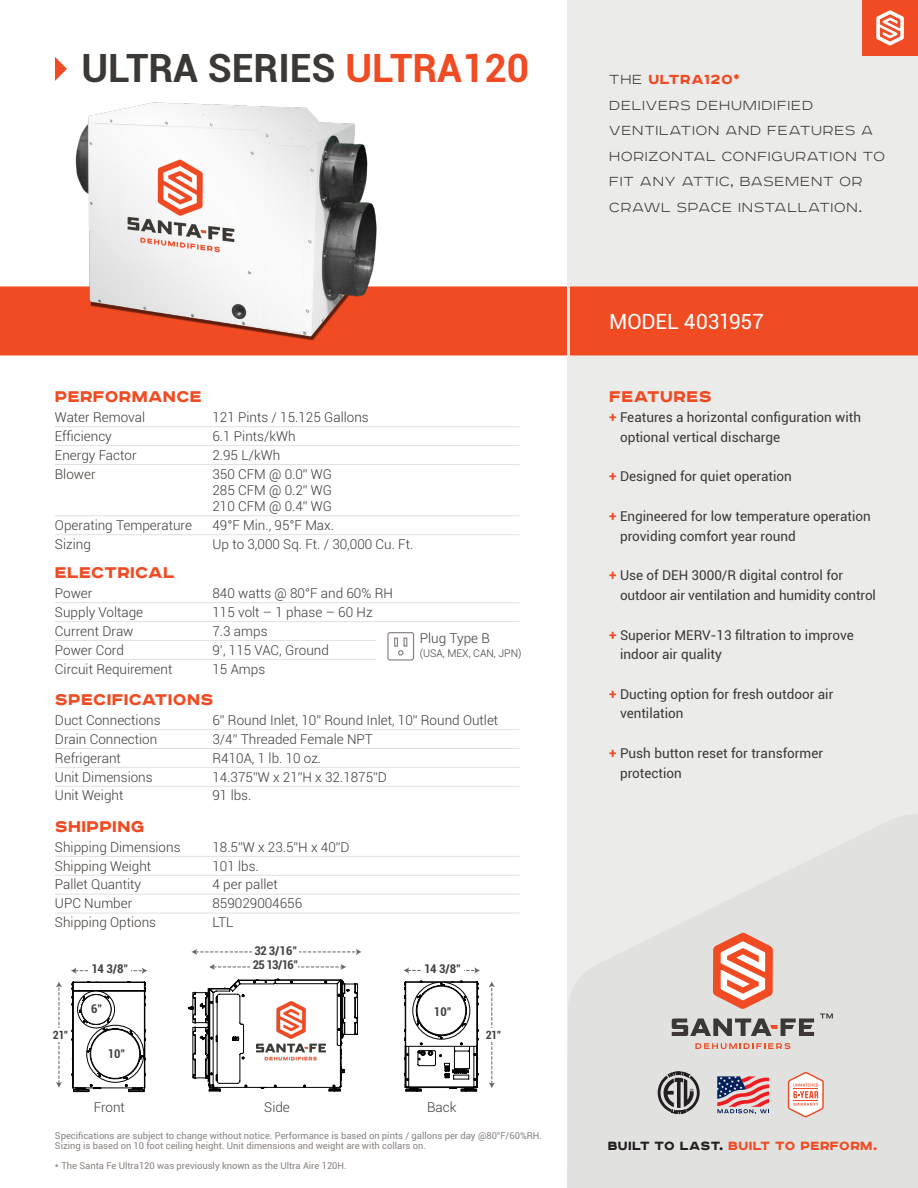
<style>
.page{position:relative;width:918px;height:1188px;background:#fff}
.page>*{position:absolute;margin:0;border:0;box-sizing:border-box;transform-origin:0 0}
.Series_Name_New_2{font:700 39px "Roboto";color:#3c3835}
.t1{font:21px "Roboto";letter-spacing:-.005em;color:#fff}
.t2{font:900 19.5px "Road Radio";letter-spacing:.02em;color:#f04b23}
.Orange_Paragraphs{font:100 16.5px/25.5px "Road Radio";letter-spacing:.05em;color:#3c3835}
.t3{font:900 15px "Road Radio";letter-spacing:.03em;color:#f04b23}
.Paragraph_Style_1{font:300 13.5px/16.2px "Roboto";color:#3c3835;text-align:justify}
.Paragraph_Style_1-2{font:13.5px/19.5px "Roboto";color:#3c3835}
.t4{font:700 condensed 12.15px/14px "Roboto";letter-spacing:-.05em;color:#404041}
.t5{font:700 condensed 11.55px "Roboto";color:#404041}
.Paragraph_Style_1-3{font:300 10.5px "Roboto";color:#3c3835}
.Paragraph_Style_1-4{font:9.3px/10.5px "Roboto";color:#89827f}
.s1{color:#f04b23}
.s2{font-weight:900;color:#f04b23}
.s3{font-weight:700;color:#f04b23}
.s4{color:#231f20}
</style>
<div class="page">
<svg style="left:71px;top:967px;width:76px;height:7px"></svg>
<div style="left:88px;top:968px;width:43px;height:6px;background:#fff"></div>
<svg style="left:56px;top:981px;width:90px;height:111px"></svg>
<div style="left:53px;top:1028px;width:11px;height:14px;background:#fff"></div>
<svg style="left:404px;top:980px;width:75px;height:112px"></svg>
<div style="left:417px;top:986px;width:49px;height:49px;background:#fff;border-radius:50%"></div>
<div style="left:417px;top:986px;width:49px;height:49px;border:1px solid #040503;border-radius:50%"></div>
<svg style="left:489px;top:981px;width:6px;height:107px"></svg>
<div style="left:486px;top:1028px;width:11px;height:14px;background:#fff"></div>
<svg style="left:403px;top:967px;width:77px;height:7px"></svg>
<div style="left:421px;top:967px;width:42px;height:7px;background:#fff"></div>
<svg style="left:187px;top:978px;width:171px;height:114px"></svg>
<svg style="left:191px;top:949px;width:171px;height:6px"></svg>
<div style="left:252px;top:947px;width:47px;height:9px;background:#fff"></div>
<svg style="left:209px;top:964px;width:137px;height:6px"></svg>
<div style="left:250px;top:962px;width:48px;height:9px;background:#fff"></div>
<div style="left:567px;top:0;width:351px;height:1187px;background:#ebebea"></div>
<svg style="left:567px;top:815px;width:351px;height:373px;fill:#e1e1df"></svg>
<hr style="left:55px;top:602px;width:464px;height:1px;background:#e1e1df">
<hr style="left:55px;top:621px;width:464px;height:1px;background:#e1e1df">
<hr style="left:55px;top:640px;width:464px;height:1px;background:#e1e1df">
<hr style="left:55px;top:659px;width:464px;height:1px;background:#e1e1df">
<hr style="left:55px;top:729px;width:464px;height:1px;background:#e1e1df">
<hr style="left:55px;top:748px;width:464px;height:1px;background:#e1e1df">
<hr style="left:55px;top:767px;width:464px;height:1px;background:#e1e1df">
<hr style="left:55px;top:786px;width:464px;height:1px;background:#e1e1df">
<hr style="left:55px;top:856px;width:464px;height:1px;background:#e1e1df">
<hr style="left:55px;top:875px;width:464px;height:1px;background:#e1e1df">
<hr style="left:55px;top:894px;width:464px;height:1px;background:#e1e1df">
<hr style="left:55px;top:913px;width:464px;height:1px;background:#e1e1df">
<div style="left:0;top:286px;width:918px;height:69px;background:#f04b23"></div>
<hr style="left:567px;top:280px;width:3px;height:83px;background:#ebebea">
<div style="left:376px;top:628px;width:155px;height:48px;background:#fff"></div>
<div style="left:387px;top:632px;width:27px;height:29px;border:1px solid #837c7a;border-radius:2px"></div>
<svg style="left:394px;top:638px;width:13px;height:18px"></svg>
<hr style="left:55px;top:426px;width:464px;height:1px;background:#e1e1df">
<hr style="left:55px;top:445px;width:464px;height:1px;background:#e1e1df">
<hr style="left:55px;top:464px;width:464px;height:1px;background:#e1e1df">
<hr style="left:55px;top:515px;width:464px;height:1px;background:#e1e1df">
<hr style="left:55px;top:534px;width:464px;height:1px;background:#e1e1df">
<img style="left:53px;top:102px;width:353px;height:254px">
<svg style="left:55px;top:57px;width:12px;height:24px"></svg>
<div style="left:862px;top:0;width:56px;height:56px;background:#f04b23"></div>
<svg style="left:876px;top:10px;width:28px;height:35px"></svg>
<svg style="left:658px;top:815px;width:175px;height:373px"></svg>
<img style="left:256px;top:1002px;width:70px;height:60px">
<p class="Series_Name_New_2" style="left:82px;top:41px;width:449px">ULTRA SERIES <span class="s1">ULTRA120</span></p>
<p class="t2" style="left:55px;top:386px;width:148px">PERFORMANCE</p>
<p class="Paragraph_Style_1" style="left:55px;top:409px;width:92px">Water Removal</p>
<p class="Paragraph_Style_1" style="left:212px;top:409px;width:158px">121 Pints / 15.125 Gallons</p>
<p class="Paragraph_Style_1" style="left:55px;top:428px;width:58px">Efficiency</p>
<p class="Paragraph_Style_1" style="left:212px;top:428px;width:85px">6.1 Pints/kWh</p>
<p class="Paragraph_Style_1" style="left:55px;top:446px;width:83px">Energy Factor</p>
<p class="Paragraph_Style_1" style="left:212px;top:446px;width:69px">2.95 L/kWh</p>
<p class="Paragraph_Style_1" style="left:55px;top:465px;width:42px">Blower</p>
<p class="Paragraph_Style_1" style="left:212px;top:465px;width:121px">350 CFM @ 0.0” WG 285 CFM @ 0.2” WG 210 CFM @ 0.4” WG</p>
<p class="Paragraph_Style_1" style="left:55px;top:517px;width:139px">Operating Temperature</p>
<p class="Paragraph_Style_1" style="left:212px;top:517px;width:123px">49°F Min., 95°F Max.</p>
<p class="Paragraph_Style_1" style="left:55px;top:536px;width:37px">Sizing</p>
<p class="Paragraph_Style_1" style="left:212px;top:536px;width:202px">Up to 3,000 Sq. Ft. / 30,000 Cu. Ft.</p>
<p class="t2" style="left:55px;top:562px;width:121px">ELECTRICAL</p>
<p class="Paragraph_Style_1" style="left:55px;top:585px;width:39px">Power</p>
<p class="Paragraph_Style_1" style="left:212px;top:585px;width:182px">840 watts @ 80°F and 60% RH</p>
<p class="Paragraph_Style_1" style="left:55px;top:604px;width:90px">Supply Voltage</p>
<p class="Paragraph_Style_1" style="left:212px;top:604px;width:162px">115 volt – 1 phase – 60 Hz</p>
<p class="Paragraph_Style_1" style="left:55px;top:622px;width:80px">Current Draw</p>
<p class="Paragraph_Style_1" style="left:212px;top:622px;width:57px">7.3 amps</p>
<p class="Paragraph_Style_1" style="left:55px;top:641px;width:70px">Power Cord</p>
<p class="Paragraph_Style_1" style="left:212px;top:641px;width:118px">9’, 115 VAC, Ground</p>
<p class="Paragraph_Style_1" style="left:55px;top:660px;width:119px">Circuit Requirement</p>
<p class="Paragraph_Style_1" style="left:212px;top:660px;width:54px">15 Amps</p>
<p class="t2" style="left:55px;top:689px;width:160px">SPECIFICATIONS</p>
<p class="Paragraph_Style_1" style="left:55px;top:712px;width:107px">Duct Connections</p>
<p class="Paragraph_Style_1" style="left:212px;top:712px;width:287px">6” Round Inlet, 10” Round Inlet, 10” Round Outlet</p>
<p class="Paragraph_Style_1" style="left:55px;top:730px;width:104px">Drain Connection</p>
<p class="Paragraph_Style_1" style="left:212px;top:730px;width:162px">3/4” Threaded Female NPT</p>
<p class="Paragraph_Style_1" style="left:55px;top:749px;width:67px">Refrigerant</p>
<p class="Paragraph_Style_1" style="left:212px;top:749px;width:110px">R410A, 1 lb. 10 oz.</p>
<p class="Paragraph_Style_1" style="left:55px;top:768px;width:99px">Unit Dimensions</p>
<p class="Paragraph_Style_1" style="left:212px;top:768px;width:176px">14.375”W x 21”H x 32.1875”D</p>
<p class="Paragraph_Style_1" style="left:55px;top:787px;width:70px">Unit Weight</p>
<p class="Paragraph_Style_1" style="left:212px;top:787px;width:40px">91 lbs.</p>
<p class="t2" style="left:55px;top:816px;width:91px">SHIPPING</p>
<p class="Paragraph_Style_1" style="left:55px;top:838px;width:127px">Shipping Dimensions</p>
<p class="Paragraph_Style_1" style="left:212px;top:838px;width:139px">18.5”W x 23.5”H x 40”D</p>
<p class="Paragraph_Style_1" style="left:55px;top:857px;width:98px">Shipping Weight</p>
<p class="Paragraph_Style_1" style="left:212px;top:857px;width:48px">101 lbs.</p>
<p class="Paragraph_Style_1" style="left:55px;top:876px;width:88px">Pallet Quantity</p>
<p class="Paragraph_Style_1" style="left:212px;top:876px;width:67px">4 per pallet</p>
<p class="Paragraph_Style_1" style="left:55px;top:895px;width:79px">UPC Number</p>
<p class="Paragraph_Style_1" style="left:212px;top:895px;width:91px">859029004656</p>
<p class="Paragraph_Style_1" style="left:55px;top:914px;width:103px">Shipping Options</p>
<p class="Paragraph_Style_1" style="left:212px;top:914px;width:23px">LTL</p>
<p class="Paragraph_Style_1" style="left:420px;top:630px;width:71px">Plug Type B</p>
<p class="Paragraph_Style_1-3" style="left:420px;top:646px;width:103px">(USA, MEX, CAN, JPN)</p>
<p class="t5" style="left:53px;top:1026px;width:17px">21"</p>
<p class="t4" style="left:92px;top:962px;width:38px">14 3/8"</p>
<p class="t4" style="left:91px;top:1002px;width:13px">6"</p>
<p class="t4" style="left:108px;top:1047px;width:19px">10"</p>
<p class="t4" style="left:253px;top:943px;width:47px">32 3/16"<br>25 13/16"</p>
<p class="t4" style="left:424px;top:961px;width:38px">14 3/8"</p>
<p class="t4" style="left:434px;top:1004px;width:19px">10"</p>
<p class="Paragraph_Style_1" style="left:94px;top:1099px;width:33px">Front</p>
<p class="Paragraph_Style_1" style="left:264px;top:1099px;width:27px">Side</p>
<p class="Paragraph_Style_1" style="left:427px;top:1099px;width:31px">Back</p>
<p class="t5" style="left:486px;top:1027px;width:17px">21"</p>
<p class="Paragraph_Style_1-4" style="left:55px;top:1130px;width:489px">Specifications are subject to change without notice. Performance is based on pints / gallons per day @80°F/60%RH.<br>Sizing is based on 10 foot ceiling height. Unit dimensions and weight are with collars on.</p>
<p class="Paragraph_Style_1-4" style="left:55px;top:1161px;width:293px">* The Santa Fe Ultra120 was previously known as the Ultra Aire 120H.</p>
<p class="Orange_Paragraphs" style="left:609px;top:67px;width:277px">THE <span class="s2">ULTRA120*<br></span>DELIVERS DEHUMIDIFIED<br>VENTILATION AND FEATURES A<br>HORIZONTAL CONFIGURATION TO<br>FIT ANY ATTIC, BASEMENT OR<br>CRAWL SPACE INSTALLATION.</p>
<p class="t1" style="left:609px;top:307px;width:156px">MODEL 4031957</p>
<p class="t2" style="left:609px;top:386px;width:104px">FEATURES</p>
<p class="Paragraph_Style_1-2" style="left:620px;top:407px;width:243px;text-indent:-11px"><span class="s3">+</span> Features a horizontal configuration with optional vertical discharge</p>
<p class="Paragraph_Style_1-2" style="left:609px;top:466px;width:184px"><span class="s3">+</span> Designed for quiet operation</p>
<p class="Paragraph_Style_1-2" style="left:620px;top:506px;width:252px;text-indent:-11px"><span class="s3">+</span> Engineered for low temperature operation providing comfort year round</p>
<p class="Paragraph_Style_1-2" style="left:620px;top:565px;width:257px;text-indent:-11px"><span class="s3">+</span> Use of DEH 3000/R digital control for outdoor air ventilation and humidity control</p>
<p class="Paragraph_Style_1-2" style="left:620px;top:624px;width:235px;text-indent:-11px"><span class="s3">+</span> Superior MERV-13 filtration to improve indoor air quality</p>
<p class="Paragraph_Style_1-2" style="left:620px;top:684px;width:215px;text-indent:-11px"><span class="s3">+</span> Ducting option for fresh outdoor air ventilation</p>
<p class="Paragraph_Style_1-2" style="left:620px;top:743px;width:205px;text-indent:-11px"><span class="s3">+</span> Push button reset for transformer protection</p>
<p class="t3" style="left:608px;top:1138px;width:271px"><span class="s4">BUILT TO LAST.</span> BUILT TO PERFORM.</p>
</div>
